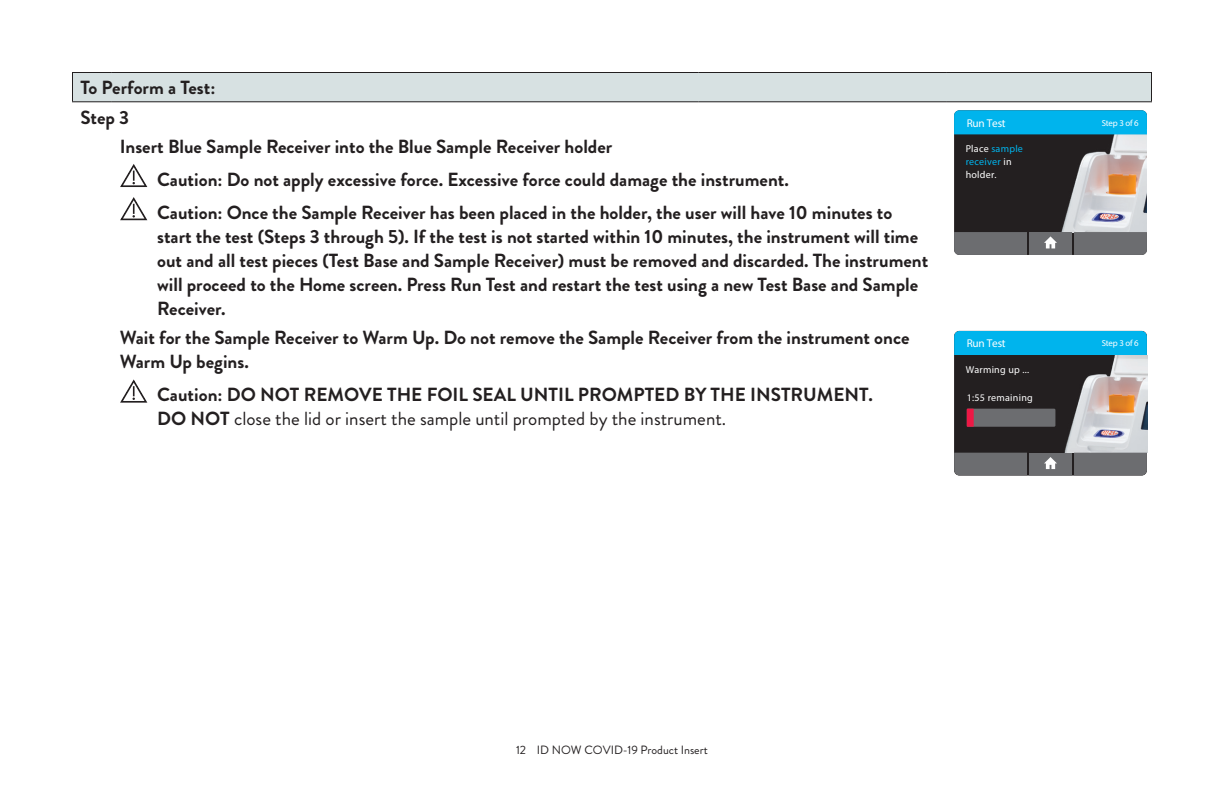
<style>
.page{position:relative;width:1224px;height:792px;background:#fff}
.page>*{position:absolute;margin:0;border:0;box-sizing:border-box;transform-origin:0 0}
.Paragraph_Body{font:700 19px/24px "Brandon Grotesque";color:#231f20}
.t1{font:12px "Brandon Grotesque";color:#231f20}
.t2{font:11.4px "Myriad Pro";letter-spacing:-.02em;color:#fff}
.t3{font:10px/12.6px "Myriad Pro";letter-spacing:.025em;color:#fff}
.t4{font:8.8px "Myriad Pro";letter-spacing:-.02em;color:#fff}
.s1{font-weight:400}
.s2{color:#00b4ed}
</style>
<div class="page">
<div style="left:72px;top:72px;width:1080px;height:30px;background:#d7e1e2"></div>
<svg style="left:1151px;top:73px;width:1px;height:28px"></svg>
<hr style="left:72px;top:72px;width:40px;height:1px;background:#231f20">
<svg style="left:72px;top:73px;width:1px;height:28px"></svg>
<hr style="left:112px;top:72px;width:586px;height:1px;background:#231f20">
<hr style="left:698px;top:72px;width:248px;height:1px;background:#231f20">
<hr style="left:946px;top:72px;width:206px;height:1px;background:#231f20">
<hr style="left:72px;top:101px;width:40px;height:1px;background:#231f20">
<hr style="left:112px;top:101px;width:586px;height:1px;background:#231f20">
<hr style="left:698px;top:101px;width:248px;height:1px;background:#231f20">
<hr style="left:946px;top:101px;width:206px;height:1px;background:#231f20">
<div style="left:954px;top:110px;width:193px;height:145px;background:#231f20;border-radius:5px"></div>
<img style="left:1061px;top:134px;width:86px;height:98px">
<div style="left:954px;top:110px;width:193px;height:24px;background:#00b4ed"></div>
<div style="left:954px;top:232px;width:73px;height:23px;background:#6c6d70"></div>
<div style="left:1074px;top:232px;width:73px;height:23px;background:#6c6d70"></div>
<div style="left:1029px;top:232px;width:43px;height:23px;background:#6c6d70"></div>
<svg style="left:1044px;top:236px;width:13px;height:12px"></svg>
<svg style="left:120px;top:164px;width:28px;height:23px"></svg>
<svg style="left:120px;top:197px;width:28px;height:24px"></svg>
<svg style="left:120px;top:379px;width:28px;height:24px"></svg>
<div style="left:954px;top:331px;width:193px;height:145px;background:#231f20;border-radius:5px"></div>
<img style="left:1064px;top:355px;width:83px;height:98px">
<div style="left:967px;top:409px;width:88px;height:18px;background:#6c6d70"></div>
<svg style="left:967px;top:409px;width:7px;height:18px"></svg>
<div style="left:954px;top:331px;width:193px;height:24px;background:#00b4ed"></div>
<div style="left:954px;top:453px;width:73px;height:23px;background:#6c6d70"></div>
<div style="left:1074px;top:453px;width:73px;height:23px;background:#6c6d70"></div>
<div style="left:1029px;top:453px;width:43px;height:23px;background:#6c6d70"></div>
<svg style="left:1044px;top:457px;width:13px;height:12px"></svg>
<p class="Paragraph_Body" style="left:80px;top:76px;width:136px">To Perform a Test:</p>
<p class="Paragraph_Body" style="left:80px;top:105px;width:50px">Step 3</p>
<p class="Paragraph_Body" style="left:120px;top:135px;width:494px">Insert Blue Sample Receiver into the Blue Sample Receiver holder</p>
<p class="Paragraph_Body" style="left:157px;top:168px;width:633px">Caution: Do not apply excessive force. Excessive force could damage the instrument.</p>
<p class="Paragraph_Body" style="left:157px;top:201px;width:773px">Caution: Once the Sample Receiver has been placed in the holder, the user will have 10 minutes to start the test (Steps 3 through 5). If the test is not started within 10 minutes, the instrument will time out and all test pieces (Test Base and Sample Receiver) must be removed and discarded. The instrument will proceed to the Home screen. Press Run Test and restart the test using a new Test Base and Sample Receiver.</p>
<p class="Paragraph_Body" style="left:120px;top:326px;width:791px">Wait for the Sample Receiver to Warm Up. Do not remove the Sample Receiver from the instrument once<br>Warm Up begins.</p>
<p class="Paragraph_Body" style="left:157px;top:383px;width:717px">Caution: DO NOT REMOVE THE FOIL SEAL UNTIL PROMPTED BY THE INSTRUMENT.<br>DO NOT <span class="s1">close the lid or insert the sample until prompted by the instrument.</span></p>
<p class="t2" style="left:967px;top:116px;width:40px">Run Test</p>
<p class="t4" style="left:1102px;top:117px;width:38px">Step 3 of 6</p>
<p class="t3" style="left:966px;top:143px;width:59px">Place <span class="s2">sample receiver</span> in holder.</p>
<p class="t2" style="left:967px;top:337px;width:40px">Run Test</p>
<p class="t4" style="left:1102px;top:338px;width:38px">Step 3 of 6</p>
<p class="t3" style="left:966px;top:363px;width:65px">Warming up ...</p>
<p class="t3" style="left:967px;top:391px;width:68px">1:55 remaining</p>
<p class="t1" style="left:516px;top:741px;width:193px">12 ID NOW COVID-19 Product Insert</p>
</div>
